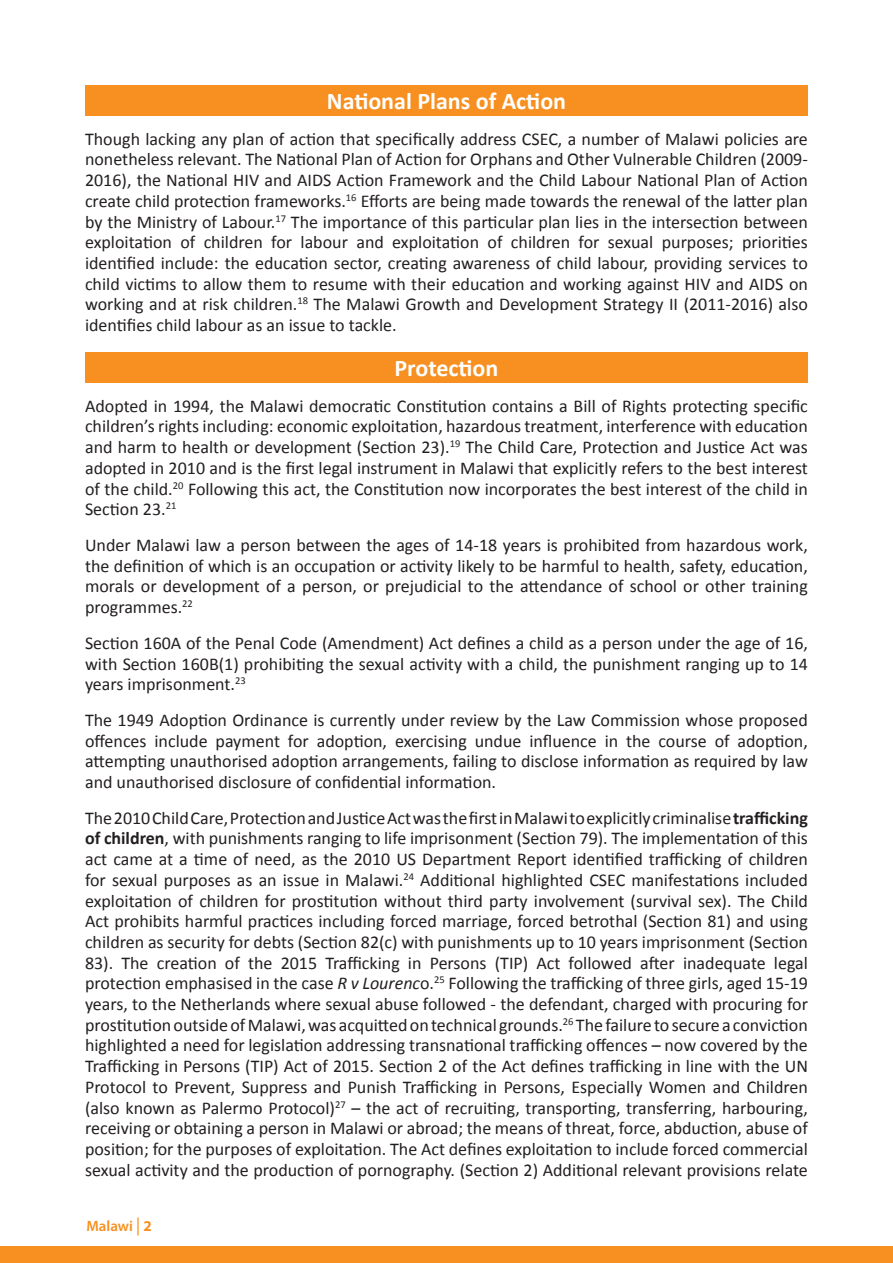
<style>
.page{position:relative;width:893px;height:1263px;background:#fff}
.page>*{position:absolute;margin:0;border:0;box-sizing:border-box;transform-origin:0 0}
.Normal_wrd_6{font:700 24px "Calibri";color:#fff}
.Normal_wrd_6-2{font:18px/20.7px "Calibri";color:#231f20;text-align:justify}
.t1{font:600 15px "Myriad Pro";color:#f79020}
.s1{font-weight:700}
.s2{font-style:italic}
.s3{font-family:"Myriad Cn Web";font-weight:400;font-size:18px}
</style>
<div class="page">
<div style="left:0;top:1246px;width:893px;height:17px;background:#f79020"></div>
<div style="left:85px;top:85px;width:723px;height:30px;background:#f79020"></div>
<div style="left:85px;top:352px;width:723px;height:30px;background:#f79020"></div>
<p class="Normal_wrd_6" style="left:327px;top:84px;width:241px">National Plans of Action</p>
<p class="Normal_wrd_6-2" style="left:85px;top:128px;width:724px">Though lacking any plan of action that specifically address CSEC, a number of Malawi policies are nonetheless relevant. The National Plan of Action for Orphans and Other Vulnerable Children (2009- 2016), the National HIV and AIDS Action Framework and the Child Labour National Plan of Action create child protection frameworks.<sup>16</sup> Efforts are being made towards the renewal of the latter plan by the Ministry of Labour.<sup>17</sup> The importance of this particular plan lies in the intersection between exploitation of children for labour and exploitation of children for sexual purposes; priorities identified include: the education sector, creating awareness of child labour, providing services to child victims to allow them to resume with their education and working against HIV and AIDS on working and at risk children.<sup>18</sup> The Malawi Growth and Development Strategy II (2011-2016) also identifies child labour as an issue to tackle.</p>
<p class="Normal_wrd_6" style="left:395px;top:351px;width:105px">Protection</p>
<p class="Normal_wrd_6-2" style="left:85px;top:395px;width:724px">Adopted in 1994, the Malawi democratic Constitution contains a Bill of Rights protecting specific children’s rights including: economic exploitation, hazardous treatment, interference with education and harm to health or development (Section 23).<sup>19</sup> The Child Care, Protection and Justice Act was adopted in 2010 and is the first legal instrument in Malawi that explicitly refers to the best interest of the child.<sup>20</sup> Following this act, the Constitution now incorporates the best interest of the child in Section 23.<sup>21</sup></p>
<p class="Normal_wrd_6-2" style="left:85px;top:535px;width:724px">Under Malawi law a person between the ages of 14-18 years is prohibited from hazardous work, the definition of which is an occupation or activity likely to be harmful to health, safety, education, morals or development of a person, or prejudicial to the attendance of school or other training programmes.<sup>22</sup></p>
<p class="Normal_wrd_6-2" style="left:85px;top:632px;width:724px">Section 160A of the Penal Code (Amendment) Act defines a child as a person under the age of 16, with Section 160B(1) prohibiting the sexual activity with a child, the punishment ranging up to 14 years imprisonment.<sup>23</sup></p>
<p class="Normal_wrd_6-2" style="left:85px;top:710px;width:724px">The 1949 Adoption Ordinance is currently under review by the Law Commission whose proposed offences include payment for adoption, exercising undue influence in the course of adoption, attempting unauthorised adoption arrangements, failing to disclose information as required by law and unauthorised disclosure of confidential information.</p>
<p class="Normal_wrd_6-2" style="left:85px;top:807px;width:724px">The 2010 Child Care, Protection and Justice Act was the first in Malawi to explicitly criminalise <span class="s1">trafficking of children</span>, with punishments ranging to life imprisonment (Section 79). The implementation of this act came at a time of need, as the 2010 US Department Report identified trafficking of children for sexual purposes as an issue in Malawi.<sup>24</sup> Additional highlighted CSEC manifestations included exploitation of children for prostitution without third party involvement (survival sex). The Child Act prohibits harmful practices including forced marriage, forced betrothal (Section 81) and using children as security for debts (Section 82(c) with punishments up to 10 years imprisonment (Section 83). The creation of the 2015 Trafficking in Persons (TIP) Act followed after inadequate legal protection emphasised in the case <span class="s2">R v Lourenc</span>o.<sup>25</sup> Following the trafficking of three girls, aged 15-19 years, to the Netherlands where sexual abuse followed - the defendant, charged with procuring for prostitution outside of Malawi, was acquitted on technical grounds.<sup>26</sup> The failure to secure a conviction highlighted a need for legislation addressing transnational trafficking offences – now covered by the Trafficking in Persons (TIP) Act of 2015. Section 2 of the Act defines trafficking in line with the UN Protocol to Prevent, Suppress and Punish Trafficking in Persons, Especially Women and Children (also known as Palermo Protocol)<sup>27</sup> – the act of recruiting, transporting, transferring, harbouring, receiving or obtaining a person in Malawi or abroad; the means of threat, force, abduction, abuse of position; for the purposes of exploitation. The Act defines exploitation to include forced commercial sexual activity and the production of pornography. (Section 2) Additional relevant provisions relate</p>
<p class="t1" style="left:86px;top:1216px;width:67px">Malawi <span class="s3">|</span> <span class="s1">2</span></p>
</div>
